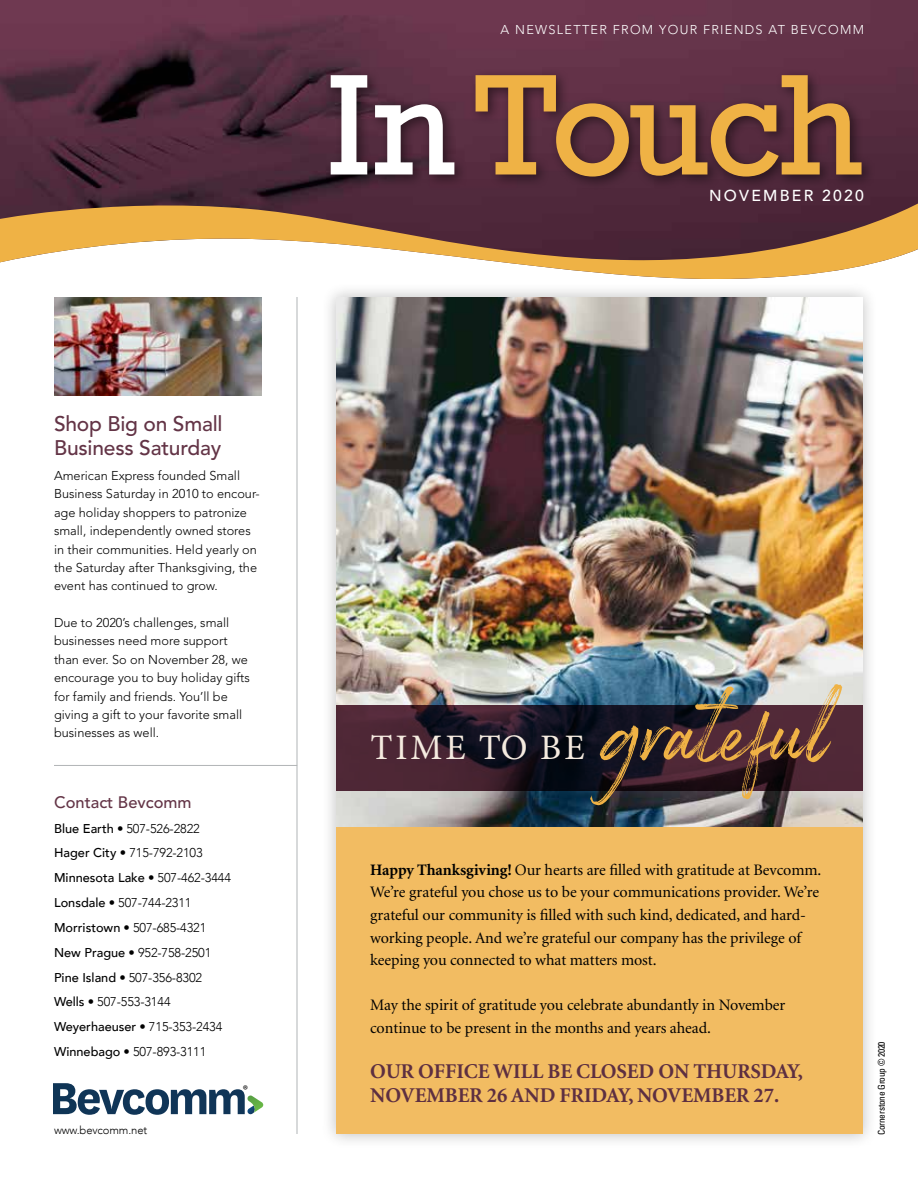
<style>
.page{position:relative;width:918px;height:1188px;background:#fff}
.page>*{position:absolute;margin:0;border:0;box-sizing:border-box;transform-origin:0 0}
.t1{font:135px "Rockwell";letter-spacing:-.02em;color:#efb245}
.t2{font:103.5px "Rockness";color:#efb245}
.t3{font:35.85px "Minion Pro";letter-spacing:.08em;color:#f5ebe0}
.t4{font:700 21px/23.4px "Minion";letter-spacing:-.005em;color:#5d2f41}
.t5{font:500 21px/24px "Avenir LT Pro";letter-spacing:-.01em;color:#633446}
.t6{font:500 16.5px "Avenir LT Pro";color:#633446}
.t7{font:16.05px/22.6px "Minion";letter-spacing:-.005em;color:#000}
.t8{font:500 15.75px "Avenir LT Pro";letter-spacing:.145em;color:#fff}
.t9{font:300 12.75px/18.3px "Avenir LT Pro";color:#000}
.t10{font:300 12.75px/24.9px "Avenir";letter-spacing:-.01em;color:#000}
.t11{font:300 12.75px "Avenir LT Pro";letter-spacing:.1em;color:#fff}
.t12{font:12.6px "Myriad Pro";color:#000}
.t13{font:300 11.25px "Avenir";letter-spacing:-.01em;color:#000}
.t14{font:condensed 9.3px "Univers";letter-spacing:-.03em;color:#000}
.s1{color:#fff}
.s2{font-weight:500}
.s3{font-weight:700}
</style>
<div class="page">
<img style="left:0;top:0;width:918px;height:196px">
<hr style="left:297px;top:297px;width:1px;height:837px;background:#b1b4b6">
<hr style="left:54px;top:765px;width:243px;height:1px;background:#b1b4b6">
<svg style="left:0;top:196px;width:918px;height:83px"></svg>
<div style="left:321px;top:282px;width:557px;height:868px;background:#000;opacity:.25"></div>
<div style="left:336px;top:827px;width:526px;height:307px;background:#f2bc62"></div>
<img style="left:336px;top:297px;width:526px;height:530px">
<svg style="left:336px;top:705px;width:526px;height:85px;background:#311c29"></svg>
<div style="left:324px;top:68px;width:552px;height:122px;background:#000;opacity:.5"></div>
<img style="left:54px;top:297px;width:208px;height:98px">
<svg style="left:53px;top:1083px;width:210px;height:32px"></svg>
<p class="t11" style="left:501px;top:22px;width:365px">A NEWSLETTER FROM YOUR FRIENDS AT BEVCOMM</p>
<h1 class="t1" style="left:326px;top:42px;width:539px"><span class="s1">In</span>T ouch</h1>
<p class="t8" style="left:709px;top:186px;width:156px">NOVEMBER 2020</p>
<h3 class="t5" style="left:54px;top:412px;width:170px">Shop Big on Small<br>Business Saturday</h3>
<p class="t9" style="left:54px;top:467px;width:207px">American Express founded Small Business Saturday in 2010 to encour&shy;age holiday shoppers to patronize small, independently owned stores in their communities. Held yearly on the Saturday after Thanksgiving, the event has continued to grow.</p>
<p class="t9" style="left:54px;top:614px;width:197px">Due to 2020’s challenges, small businesses need more support than ever. So on November 28, we encourage you to buy holiday gifts for family and friends. You’ll be giving a gift to your favorite small businesses as well.</p>
<p class="t6" style="left:54px;top:792px;width:139px">Contact Bevcomm</p>
<p class="t10" style="left:54px;top:816px;width:178px"><span class="s2">Blue Earth</span> • 507-526-2822<br><span class="s2">Hager City</span> • 715-792-2103<br><span class="s2">Minnesota Lake</span> • 507-462-3444<br><span class="s2">Lonsdale</span> • 507-744-2311<br><span class="s2">Morristown</span> • 507-685-4321<br><span class="s2">New Prague</span> • 952-758-2501<br><span class="s2">Pine Island</span> • 507-356-8302<br><span class="s2">Wells</span> • 507-553-3144<br><span class="s2">Weyerhaeuser</span> • 715-353-2434<br><span class="s2">Winnebago</span> • 507-893-3111</p>
<p class="t12" style="left:243px;top:1082px;width:7px">®</p>
<p class="t13" style="left:54px;top:1123px;width:95px">www.bevcomm.net</p>
<h2 class="t2" style="left:604px;top:662px;width:226px">grateful</h2>
<h3 class="t3" style="left:370px;top:723px;width:216px">TIME TO BE</h3>
<p class="t7" style="left:370px;top:859px;width:453px"><span class="s3">Happy Thanksgiving!</span> Our hearts are filled with gratitude at Bevcomm.<br>We’re grateful you chose us to be your communications provider. We’re grateful our community is filled with such kind, dedicated, and hard&shy;working people. And we’re grateful our company has the privilege of keeping you connected to what matters most.</p>
<p class="t7" style="left:370px;top:995px;width:417px">May the spirit of gratitude you celebrate abundantly in November continue to be present in the months and years ahead.</p>
<h3 class="t4" style="left:370px;top:1061px;width:434px">OUR OFFICE WILL BE CLOSED ON THURSDAY,<br>NOVEMBER 26 AND FRIDAY, NOVEMBER 27.</h3>
<p class="t14" style="left:876px;top:1135px;width:95px;rotate:-90deg">Cornerstone Group © 2020</p>
</div>
